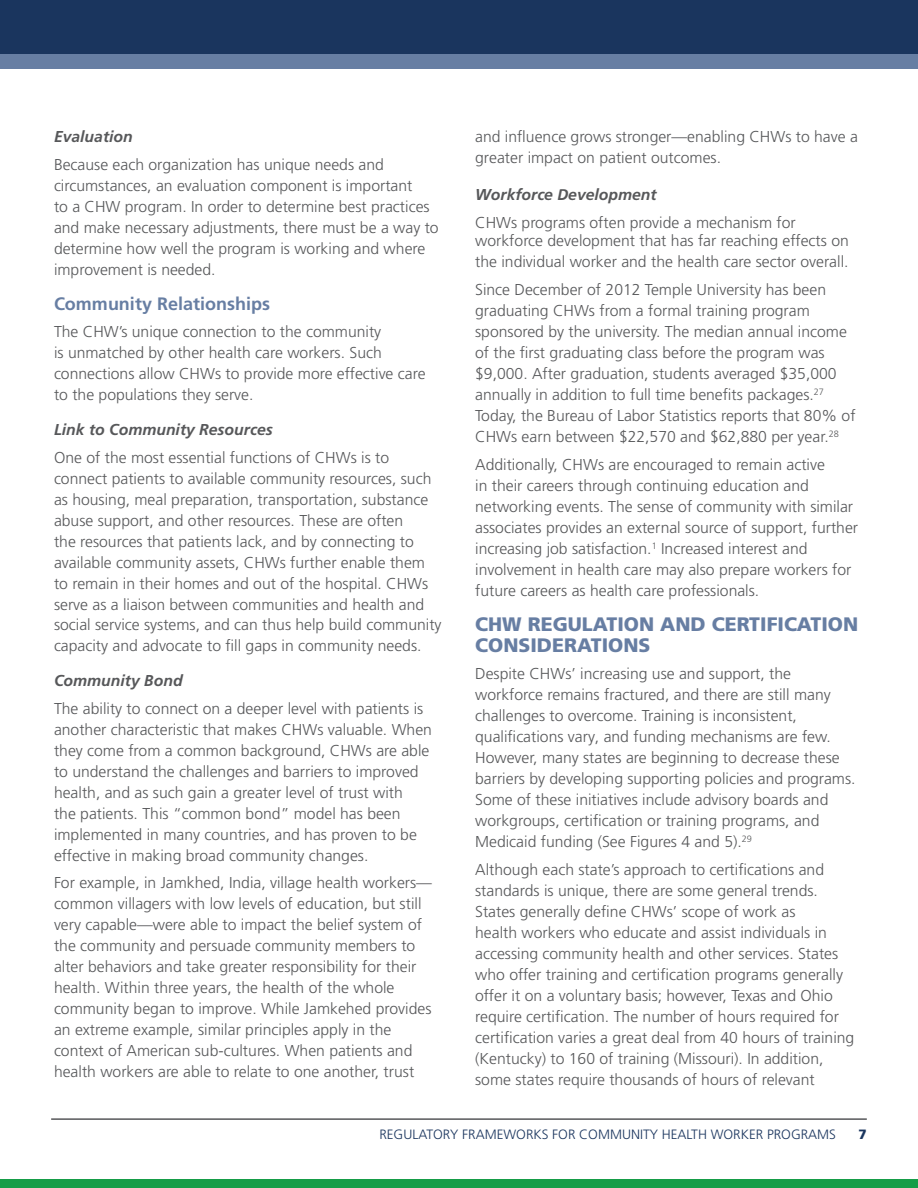
<style>
.page{position:relative;width:918px;height:1188px;background:#fff}
.page>*{position:absolute;margin:0;border:0;box-sizing:border-box;transform-origin:0 0}
.t1{font:900 19.5px/21px "Frutiger LT Std";color:#677ea3}
.t2{font:700 18px "Frutiger LT Std";color:#677ea3}
.t3{font:300 15.75px/21px "Frutiger LT Std";color:#57585a}
.t4{font:italic 700 15.75px "Frutiger LT Std";color:#57585a}
.t5{font:300 13.5px "Frutiger LT Std";color:#1a355e}
.t6{font:900 13.5px "Frutiger LT Std";color:#1a355e}
.s1{font-weight:700;font-style:italic}
.s2{font-family:"Calibri";font-weight:700;font-style:italic;font-size:17.25px}
</style>
<div class="page">
<div style="left:0;top:0;width:918px;height:1175px;background:#1a355e"></div>
<div style="left:0;top:54px;width:918px;height:179px;background:#677ea3"></div>
<div style="left:0;top:69px;width:918px;height:1119px;background:#fff"></div>
<div style="left:0;top:1180px;width:918px;height:8px;background:#169d48"></div>
<hr style="left:51px;top:1118px;width:816px;height:2px;background:#57585a">
<p class="t4" style="left:54px;top:128px;width:80px">Evaluation</p>
<p class="t3" style="left:54px;top:154px;width:386px">Because each organization has unique needs and circumstances, an evaluation component is important<br>to a CHW program. In order to determine best practices and make necessary adjustments, there must be a way to determine how well the program is working and where improvement is needed.</p>
<p class="t2" style="left:54px;top:293px;width:218px">Community Relationships</p>
<p class="t3" style="left:54px;top:322px;width:373px">The CHW’s unique connection to the community<br>is unmatched by other health care workers. Such connections allow CHWs to provide more effective care to the populations they serve.</p>
<p class="t4" style="left:54px;top:420px;width:220px">Link to Community Resources</p>
<p class="t3" style="left:54px;top:447px;width:389px">One of the most essential functions of CHWs is to connect patients to available community resources, such as housing, meal preparation, transportation, substance abuse support, and other resources. These are often<br>the resources that patients lack, and by connecting to available community assets, CHWs further enable them to remain in their homes and out of the hospital. CHWs serve as a liaison between communities and health and social service systems, and can thus help build community capacity and advocate to fill gaps in community needs.</p>
<p class="t4" style="left:54px;top:671px;width:130px">Community Bond</p>
<p class="t3" style="left:54px;top:698px;width:379px">The ability to connect on a deeper level with patients is another characteristic that makes CHWs valuable. When they come from a common background, CHWs are able to understand the challenges and barriers to improved health, and as such gain a greater level of trust with<br>the patients. This “common bond” model has been implemented in many countries, and has proven to be effective in making broad community changes.</p>
<p class="t3" style="left:54px;top:873px;width:380px">For example, in Jamkhed, India, village health workers— common villagers with low levels of education, but still very capable—were able to impact the belief system of the community and persuade community members to alter behaviors and take greater responsibility for their health. Within three years, the health of the whole community began to improve. While Jamkehed provides an extreme example, similar principles apply in the context of American sub-cultures. When patients and health workers are able to relate to one another, trust</p>
<p class="t3" style="left:475px;top:126px;width:384px">and influence grows stronger—enabling CHWs to have a greater impact on patient outcomes.</p>
<p class="t3" style="left:475px;top:180px;width:322px;line-height:28.5px"><span class="s1">Workforce</span> <span class="s2">D</span><span class="s1">evelopment<br></span>CHWs programs often provide a mechanism for</p>
<p class="t3" style="left:475px;top:231px;width:375px">workforce development that has far reaching effects on the individual worker and the health care sector overall.</p>
<p class="t3" style="left:475px;top:279px;width:382px">Since December of 2012 Temple University has been graduating CHWs from a formal training program sponsored by the university. The median annual income of the first graduating class before the program was $9,000. After graduation, students averaged $35,000 annually in addition to full time benefits packages.<sup>27<br></sup>Today, the Bureau of Labor Statistics reports that 80% of CHWs earn between $22,570 and $62,880 per year.<sup>28</sup></p>
<p class="t3" style="left:475px;top:454px;width:385px">Additionally, CHWs are encouraged to remain active<br>in their careers through continuing education and networking events. The sense of community with similar associates provides an external source of support, further increasing job satisfaction.<sup>1</sup> Increased interest and involvement in health care may also prepare workers for future careers as health care professionals.</p>
<p class="t1" style="left:475px;top:613px;width:385px">CHW REGULATION AND CERTIFICATION<br>CONSIDERATIONS</p>
<p class="t3" style="left:475px;top:664px;width:382px">Despite CHWs’ increasing use and support, the workforce remains fractured, and there are still many challenges to overcome. Training is inconsistent, qualifications vary, and funding mechanisms are few.<br>However, many states are beginning to decrease these barriers by developing supporting policies and programs.<br>Some of these initiatives include advisory boards and workgroups, certification or training programs, and Medicaid funding (See Figures 4 and 5).<sup>29</sup></p>
<p class="t3" style="left:475px;top:859px;width:381px">Although each state’s approach to certifications and standards is unique, there are some general trends.<br>States generally define CHWs’ scope of work as<br>health workers who educate and assist individuals in accessing community health and other services. States who offer training and certification programs generally offer it on a voluntary basis; however, Texas and Ohio require certification. The number of hours required for certification varies a great deal from 40 hours of training (Kentucky) to 160 of training (Missouri). In addition, some states require thousands of hours of relevant</p>
<p class="t5" style="left:379px;top:1127px;width:458px">REGULATORY FRAMEWORKS FOR COMMUNITY HEALTH WORKER PROGRAMS</p>
<p class="t6" style="left:859px;top:1126px;width:10px">7</p>
</div>
